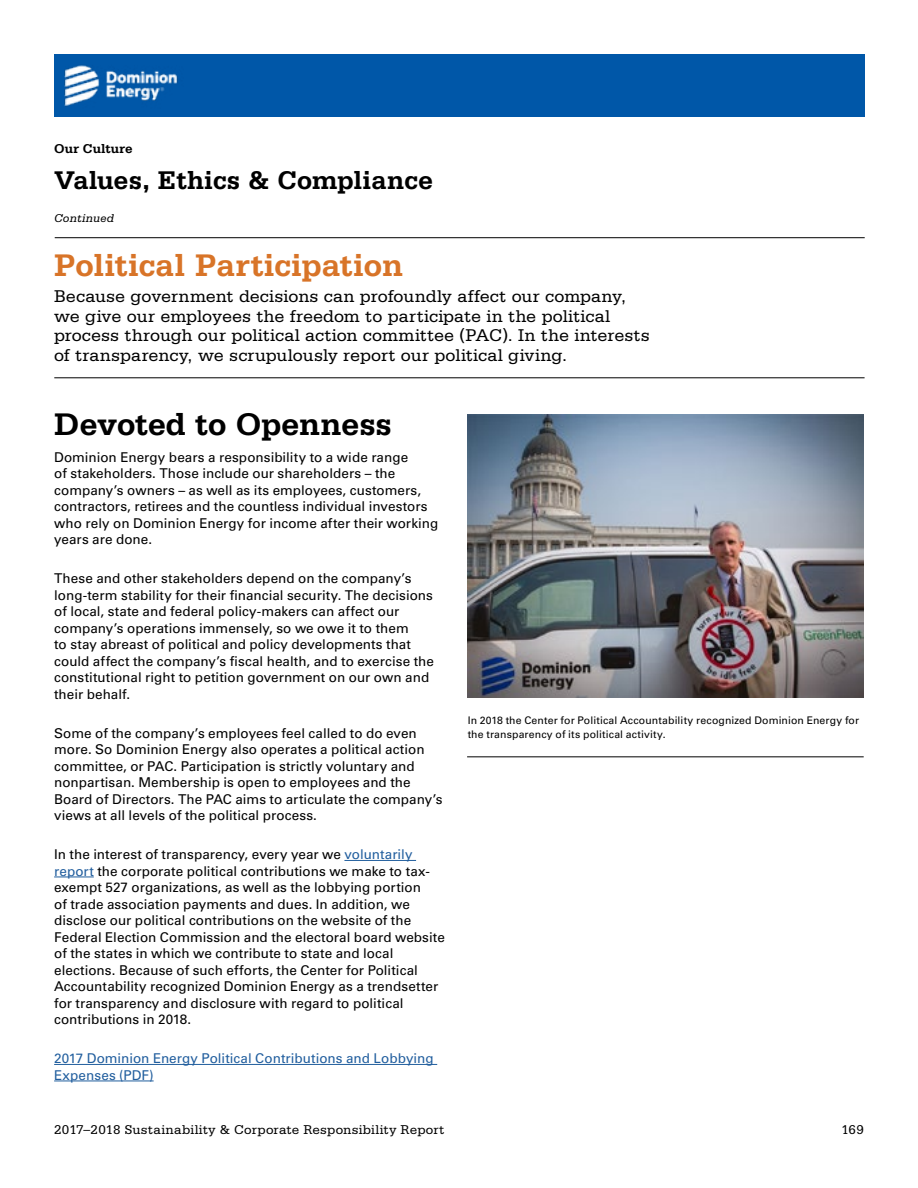
<style>
.page{position:relative;width:918px;height:1188px;background:#fff}
.page>*{position:absolute;margin:0;border:0;box-sizing:border-box;transform-origin:0 0}
.Header_Sub-Section{font:700 33px "Serifa Std";letter-spacing:-.005em;color:#d87428}
.Body-Copy_Header__H4{font:700 33px "Serifa Std";letter-spacing:-.01em;color:#000}
.Header_Section__H2{font:700 27px "Serifa Std";color:#000}
.Header_Sub-Section_P{font:18px/19.5px "Serifa Std";color:#000}
.Body-Copy_Paragraph{font:13.5px/16.5px "Univers LT Std";color:#000}
.Body-Copy_Paragraph-2{font:13.5px/16.5px "Univers LT Std";color:#215e9e}
.t1{font:13.5px "Serifa Std";letter-spacing:.02em;color:#000}
.Header_Chapter__H1{font:700 13.5px "Serifa Std";letter-spacing:.01em;color:#000}
.t2{font:italic 12px "Serifa Std";letter-spacing:.015em;color:#000}
.t3{font:10.5px/13.5px "Univers LT Std";letter-spacing:.01em;color:#000}
.s1{color:#215e9e}
</style>
<div class="page">
<div style="left:54px;top:54px;width:810px;height:62px;background:#0057a8"></div>
<img style="left:64px;top:65px;width:114px;height:42px">
<hr style="left:54px;top:377px;width:811px;height:1px;background:#000">
<hr style="left:55px;top:237px;width:810px;height:1px;background:#000">
<hr style="left:344px;top:860px;width:72px;height:1px;background:#215e9e">
<hr style="left:54px;top:877px;width:40px;height:1px;background:#215e9e">
<hr style="left:54px;top:1064px;width:383px;height:1px;background:#215e9e">
<hr style="left:54px;top:1081px;width:100px;height:1px;background:#215e9e">
<img style="left:468px;top:415px;width:396px;height:283px">
<hr style="left:467px;top:756px;width:397px;height:1px;background:#000">
<h1 class="Header_Chapter__H1" style="left:54px;top:141px;width:80px">Our Culture</h1>
<p class="Header_Section__H2" style="left:54px;top:164px;width:381px">Values, Ethics &amp; Compliance</p>
<p class="t2" style="left:54px;top:211px;width:62px">Continued</p>
<h2 class="Header_Sub-Section" style="left:54px;top:246px;width:351px">Political Participation</h2>
<p class="Header_Sub-Section_P" style="left:54px;top:287px;width:597px">Because government decisions can profoundly affect our company, we give our employees the freedom to participate in the political process through our political action committee (PAC). In the interests of transparency, we scrupulously report our political giving.</p>
<p class="Body-Copy_Header__H4" style="left:54px;top:405px;width:339px">Devoted to Openness</p>
<p class="Body-Copy_Paragraph" style="left:54px;top:449px;width:386px">Dominion Energy bears a responsibility to a wide range<br>of stakeholders. Those include our shareholders – the company’s owners – as well as its employees, customers, contractors, retirees and the countless individual investors who rely on Dominion Energy for income after their working years are done.</p>
<p class="Body-Copy_Paragraph" style="left:54px;top:570px;width:381px">These and other stakeholders depend on the company’s long-term stability for their financial security. The decisions of local, state and federal policy-makers can affect our company’s operations immensely, so we owe it to them<br>to stay abreast of political and policy developments that could affect the company’s fiscal health, and to exercise the constitutional right to petition government on our own and their behalf.</p>
<p class="Body-Copy_Paragraph" style="left:54px;top:725px;width:390px">Some of the company’s employees feel called to do even more. So Dominion Energy also operates a political action committee, or PAC. Participation is strictly voluntary and nonpartisan. Membership is open to employees and the Board of Directors. The PAC aims to articulate the company’s views at all levels of the political process.</p>
<p class="Body-Copy_Paragraph" style="left:54px;top:846px;width:392px">In the interest of transparency, every year we <span class="s1">voluntarily report</span> the corporate political contributions we make to tax&shy;exempt 527 organizations, as well as the lobbying portion<br>of trade association payments and dues. In addition, we disclose our political contributions on the website of the Federal Election Commission and the electoral board website of the states in which we contribute to state and local elections. Because of such efforts, the Center for Political Accountability recognized Dominion Energy as a trendsetter for transparency and disclosure with regard to political contributions in 2018.</p>
<p class="Body-Copy_Paragraph-2" style="left:54px;top:1050px;width:381px">2017 Dominion Energy Political Contributions and Lobbying<br>Expenses (PDF)</p>
<p class="t3" style="left:468px;top:714px;width:393px">In 2018 the Center for Political Accountability recognized Dominion Energy for the transparency of its political activity.</p>
<p class="t1" style="left:54px;top:1122px;width:392px">2017–2018 Sustainability &amp; Corporate Responsibility Report</p>
<p class="t1" style="left:841px;top:1122px;width:24px">169</p>
</div>
